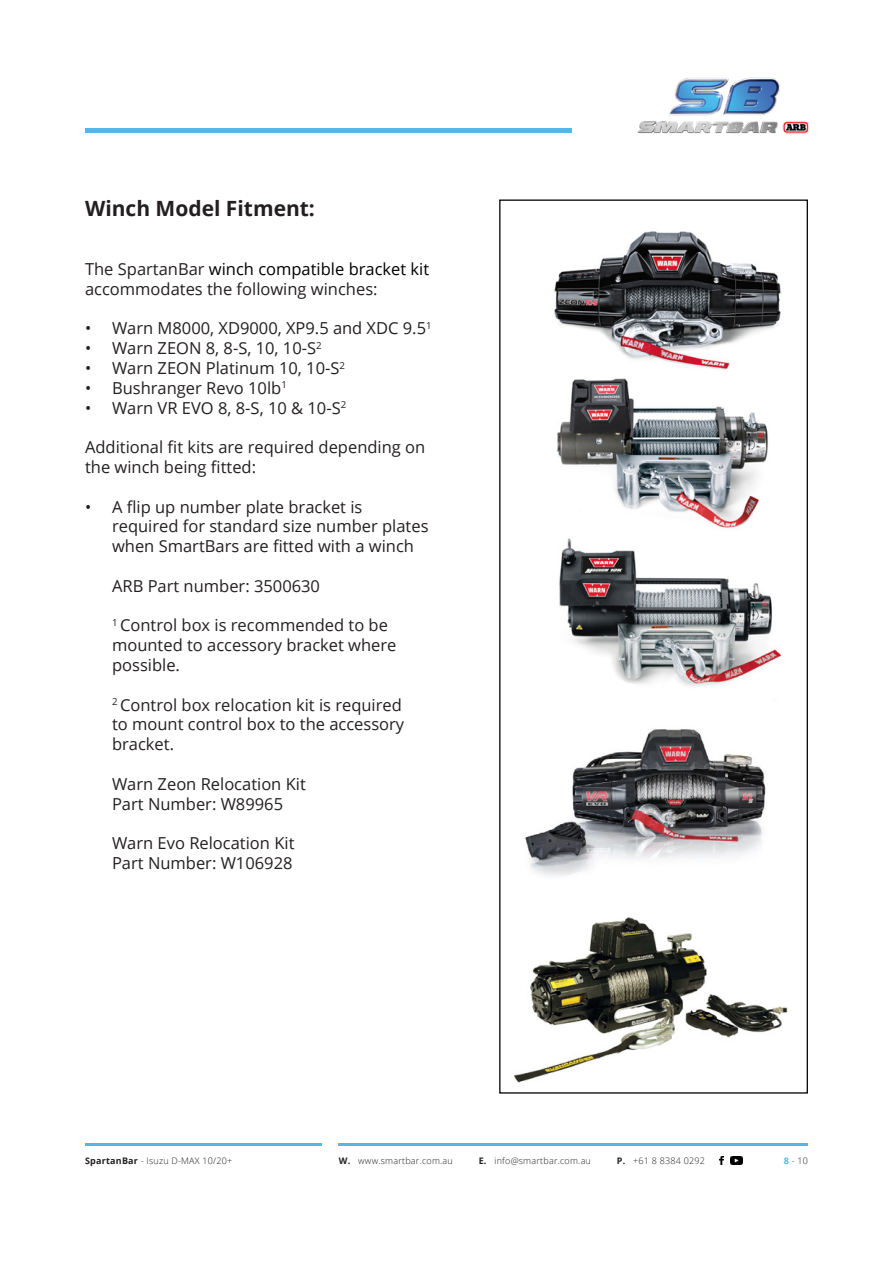
<style>
.page{position:relative;width:893px;height:1263px;background:#fff}
.page>*{position:absolute;margin:0;border:0;box-sizing:border-box;transform-origin:0 0}
.t1{font:700 21px "Open Sans";color:#231f20}
.t2{font:16.5px/19.8px "Open Sans";color:#231f20}
.t3{font:300 9px "Open Sans";letter-spacing:.025em;color:#231f20}
.s1{color:#000}
.s2{font-weight:700}
.s3{font-weight:700;color:#56b7e7}
</style>
<div class="page">
<hr style="left:85px;top:128px;width:486px;height:4px;background:#56b7e7">
<img style="left:637px;top:77px;width:172px;height:57px">
<hr style="left:85px;top:1143px;width:237px;height:2px;background:#56b7e7">
<hr style="left:339px;top:1143px;width:469px;height:2px;background:#56b7e7">
<svg style="left:720px;top:1156px;width:4px;height:8px"></svg>
<svg style="left:731px;top:1156px;width:11px;height:8px"></svg>
<div style="left:499px;top:199px;width:309px;height:894px;background:#fff;border:1px solid #000"></div>
<img style="left:554px;top:231px;width:228px;height:456px">
<img style="left:514px;top:917px;width:274px;height:166px">
<img style="left:525px;top:729px;width:241px;height:147px">
<p class="t1" style="left:85px;top:193px;width:231px">Winch Model Fitment:</p>
<p class="t2" style="left:85px;top:259px;width:346px">The SpartanBar <span class="s1">winch compatible bracket kit </span>accommodates the following winches:</p>
<p class="t2" style="left:85px;top:318px;width:348px">• Warn M8000, XD9000, XP9.5 and XDC 9.5<sup>1</sup></p>
<p class="t2" style="left:85px;top:338px;width:238px">• Warn ZEON 8, 8-S, 10, 10-S<sup>2</sup></p>
<p class="t2" style="left:85px;top:358px;width:261px">• Warn ZEON Platinum 10, 10-S<sup>2</sup></p>
<p class="t2" style="left:85px;top:377px;width:203px">• Bushranger Revo 10lb<sup>1</sup></p>
<p class="t2" style="left:85px;top:397px;width:263px">• Warn VR EVO 8, 8-S, 10 &amp; 10-S<sup>2</sup></p>
<p class="t2" style="left:85px;top:437px;width:342px">Additional fit kits are required depending on the winch being fitted:</p>
<p class="t2" style="left:112px;top:496px;width:318px;text-indent:-27px">• A flip up number plate bracket is required for standard size number plates when SmartBars are fitted with a winch</p>
<p class="t2" style="left:112px;top:575px;width:210px">ARB Part number: 3500630</p>
<p class="t2" style="left:112px;top:615px;width:286px"><sup>1</sup> Control box is recommended to be mounted to accessory bracket where possible.</p>
<p class="t2" style="left:112px;top:694px;width:294px"><sup>2</sup> Control box relocation kit is required to mount control box to the accessory bracket.</p>
<p class="t2" style="left:112px;top:773px;width:195px">Warn Zeon Relocation Kit<br>Part Number: W89965</p>
<p class="t2" style="left:112px;top:833px;width:184px">Warn Evo Relocation Kit<br>Part Number: W106928</p>
<p class="t3" style="left:85px;top:1154px;width:149px"><span class="s2">SpartanBar</span> - Isuzu D-MAX 10/20+</p>
<p class="t3" style="left:339px;top:1154px;width:116px"><span class="s2">W.</span> www.smartbar.com.au</p>
<p class="t3" style="left:479px;top:1154px;width:114px"><span class="s2">E.</span> info@smartbar.com.au</p>
<p class="t3" style="left:617px;top:1154px;width:90px"><span class="s2">P.</span> +61 8 8384 0292</p>
<p class="t3" style="left:784px;top:1154px;width:26px"><span class="s3">8</span> - 10</p>
</div>
